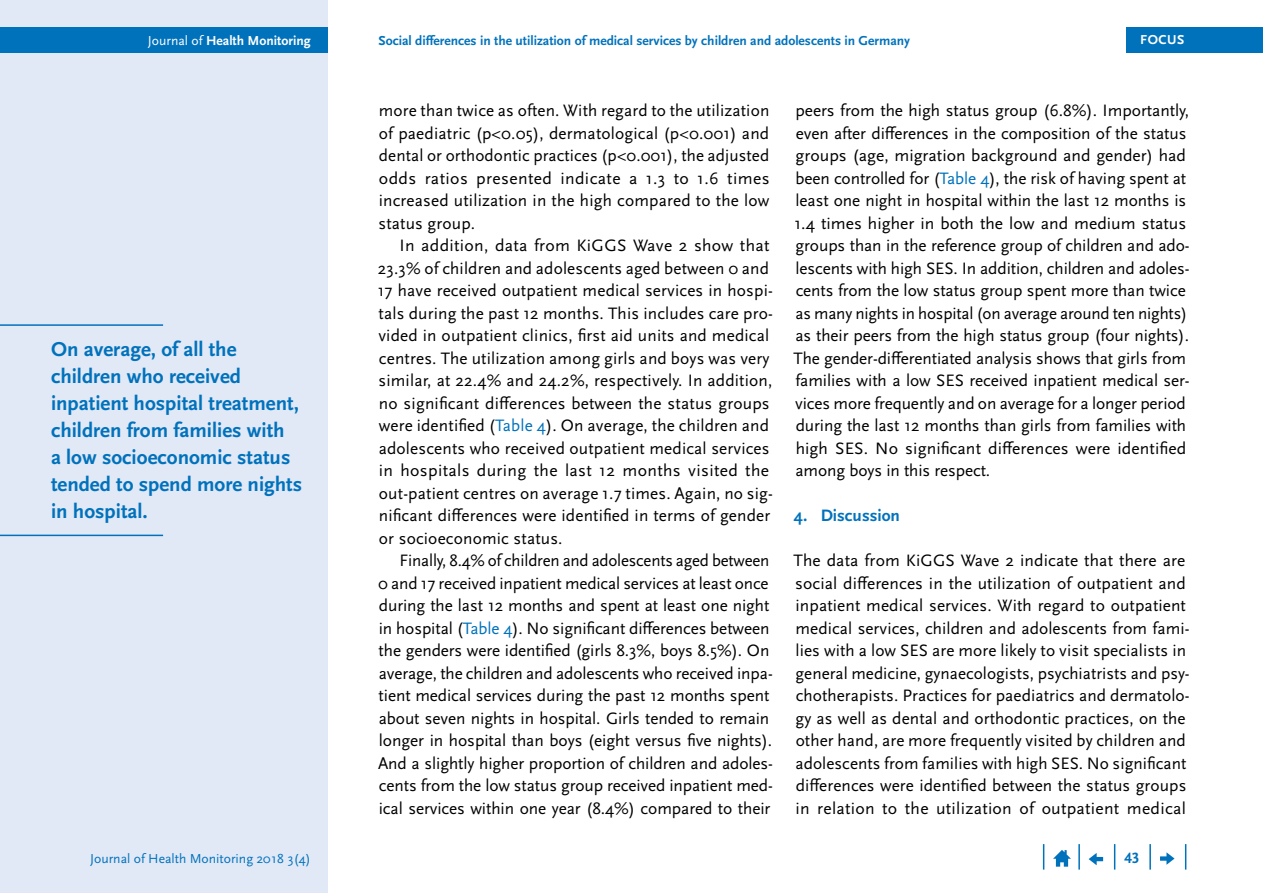
<style>
.page{position:relative;width:1263px;height:893px;background:#fff}
.page>*{position:absolute;margin:0;border:0;box-sizing:border-box;transform-origin:0 0}
.t1{font:700 21px/27px "Scala Sans Pro";color:#0072bc}
.Copy_Einzug{font:17.25px/22.5px "Scala Sans Pro";letter-spacing:-.005em;color:#000}
.Copy{font:17.25px/22.5px "Scala Sans Pro";letter-spacing:.005em;color:#000}
.t2{font:700 17.25px "Scala Sans Pro";color:#0072bc}
.t3{font:700 15.75px "Scala Sans Pro";color:#0072bc}
.t4{font:700 13.65px "Scala Sans Pro";color:#0072bc}
.t5{font:13.65px "Scala Sans Pro";color:#0072bc}
.t6{font:700 13.65px "Scala Sans Pro";color:#fff}
.t7{font:700 13.5px "Scala Sans Pro";letter-spacing:.04em;color:#fff}
.s1{font-weight:400}
.s2{color:#0072bc}
</style>
<div class="page">
<div style="left:0;top:0;width:327px;height:893px;background:#e1e8f6"></div>
<div style="left:0;top:28px;width:327px;height:25px;background:#0072bc"></div>
<div style="left:1126px;top:28px;width:137px;height:25px;background:#0072bc"></div>
<svg style="left:1185px;top:844px;width:1px;height:26px"></svg>
<hr style="left:1149px;top:844px;width:2px;height:26px;background:#0072bc">
<svg style="left:1114px;top:844px;width:1px;height:26px"></svg>
<hr style="left:1078px;top:844px;width:2px;height:26px;background:#0072bc">
<svg style="left:1043px;top:844px;width:1px;height:26px"></svg>
<svg style="left:1053px;top:850px;width:18px;height:17px"></svg>
<svg style="left:1089px;top:853px;width:14px;height:12px"></svg>
<svg style="left:1160px;top:852px;width:14px;height:13px"></svg>
<hr style="left:0;top:324px;width:163px;height:2px;background:#0072bc">
<hr style="left:0;top:535px;width:163px;height:1px;background:#0072bc">
<p class="t6" style="left:148px;top:33px;width:164px"><span class="s1">Journal of</span> Health Monitoring</p>
<p class="t1" style="left:51px;top:335px;width:253px">On average, of all the children who received inpatient hospital treatment, children from families with<br>a low socioeconomic status tended to spend more nights in hospital.</p>
<p class="t5" style="left:90px;top:850px;width:222px">Journal of Health Monitoring 2018 3(4)</p>
<p class="t4" style="left:378px;top:33px;width:533px">Social differences in the utilization of medical services by children and adolescents in Germany</p>
<p class="t7" style="left:1140px;top:32px;width:46px">FOCUS</p>
<p class="Copy_Einzug" style="left:378px;top:99px;width:393px;text-align:justify">more than twice as often. With regard to the utilization of paediatric (p&lt;0.05), dermatological (p&lt;0.001) and dental or orthodontic practices (p&lt;0.001), the adjusted odds ratios presented indicate a 1.3 to 1.6 times increased utilization in the high compared to the low status group.</p>
<p class="Copy_Einzug" style="left:378px;top:234px;width:397px;text-indent:22px">In addition, data from KiGGS Wave 2 show that 23.3% of children and adolescents aged between 0 and 17 have received outpatient medical services in hospi&shy;tals during the past 12 months. This includes care pro&shy;vided in outpatient clinics, first aid units and medical centres. The utilization among girls and boys was very similar, at 22.4% and 24.2%, respectively. In addition, no significant differences between the status groups were identified (<span class="s2">Table 4</span>). On average, the children and adolescents who received outpatient medical services in hospitals during the last 12 months visited the out-patient centres on average 1.7 times. Again, no sig&shy;nificant differences were identified in terms of gender or socioeconomic status.</p>
<p class="Copy_Einzug" style="left:378px;top:549px;width:396px;text-indent:22px">Finally, 8.4% of children and adolescents aged between 0 and 17 received inpatient medical services at least once during the last 12 months and spent at least one night in hospital (<span class="s2">Table 4</span>). No significant differences between the genders were identified (girls 8.3%, boys 8.5%). On average, the children and adolescents who received inpa&shy;tient medical services during the past 12 months spent about seven nights in hospital. Girls tended to remain longer in hospital than boys (eight versus five nights).<br>And a slightly higher proportion of children and adoles&shy;cents from the low status group received inpatient med&shy;ical services within one year (8.4%) compared to their</p>
<p class="Copy_Einzug" style="left:793px;top:99px;width:398px">peers from the high status group (6.8%). Importantly, even after differences in the composition of the status groups (age, migration background and gender) had been controlled for (<span class="s2">Table 4</span>), the risk of having spent at least one night in hospital within the last 12 months is 1.4 times higher in both the low and medium status groups than in the reference group of children and ado&shy;lescents with high SES. In addition, children and adoles&shy;cents from the low status group spent more than twice as many nights in hospital (on average around ten nights) as their peers from the high status group (four nights).<br>The gender-differentiated analysis shows that girls from families with a low SES received inpatient medical ser&shy;vices more frequently and on average for a longer period during the last 12 months than girls from families with high SES. No significant differences were identified among boys in this respect.</p>
<h1 class="t2" style="left:794px;top:505px;width:108px">4. Discussion</h1>
<p class="Copy" style="left:793px;top:549px;width:398px">The data from KiGGS Wave 2 indicate that there are social differences in the utilization of outpatient and inpatient medical services. With regard to outpatient medical services, children and adolescents from fami&shy;lies with a low SES are more likely to visit specialists in general medicine, gynaecologists, psychiatrists and psy&shy;chotherapists. Practices for paediatrics and dermatolo&shy;gy as well as dental and orthodontic practices, on the other hand, are more frequently visited by children and adolescents from families with high SES. No significant differences were identified between the status groups in relation to the utilization of outpatient medical</p>
<p class="t3" style="left:1124px;top:849px;width:17px">43</p>
</div>
